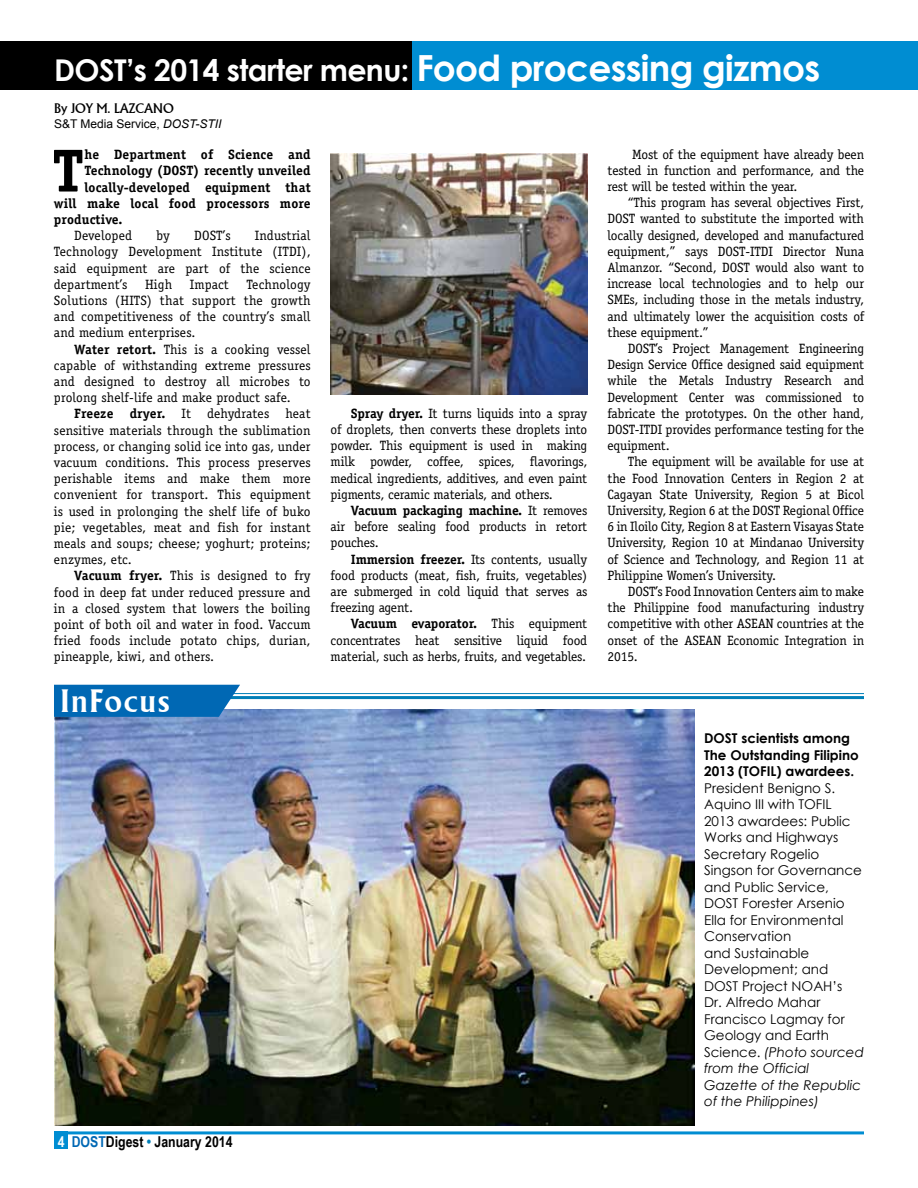
<style>
.page{position:relative;width:918px;height:1188px;background:#fff}
.page>*{position:absolute;margin:0;border:0;box-sizing:border-box;transform-origin:0 0}
.t1{font:700 60.75px "Officina Serif";color:#000}
.t2{font:700 31.5px "Alberta";letter-spacing:.05em;color:#fff}
.t3{font:700 30px "Century Gothic";letter-spacing:-.02em;color:#fff}
.t4{font:700 15px "Arial Narrow";color:#000}
.t5{font:13.5px/16.2px "Officina Serif";letter-spacing:-.01em;color:#000;text-align:justify}
.t6{font:13.5px/16.5px "Century Gothic";color:#000}
.t7{font:700 13.5px "Officina Serif";letter-spacing:.01em;color:#000}
.t8{font:700 13.5px/16.5px "Century Gothic";color:#000}
.t9{font:13.5px "Alberta";color:#000}
.t10{font:13.5px "Officina Serif";letter-spacing:.01em;color:#000}
.t11{font:12px "Arial";color:#000}
.s1{font-size:36px}
.s2{font-style:italic}
.s3{font-weight:700}
.s4{color:#fff}
.s5{color:#0068b4}
.s6{color:#007fb8}
</style>
<div class="page">
<hr style="left:54px;top:1131px;width:810px;height:3px;background:#008dd2">
<div style="left:54px;top:1132px;width:13px;height:17px;background:#008dd2"></div>
<img style="left:331px;top:154px;width:256px;height:240px">
<img style="left:55px;top:709px;width:640px;height:417px">
<div style="left:0;top:42px;width:416px;height:48px;background:#000"></div>
<div style="left:413px;top:42px;width:505px;height:48px;background:#008dd2"></div>
<hr style="left:54px;top:693px;width:810px;height:1px;background:#007fb8">
<hr style="left:54px;top:696px;width:810px;height:3px;background:#007fb8">
<svg style="left:54px;top:685px;width:186px;height:32px;background:#0a6db6"></svg>
<h3 class="t3" style="left:54px;top:47px;width:768px">DOST’s 2014 starter menu: <span class="s1">Food processing gizmos</span></h3>
<p class="t9" style="left:54px;top:101px;width:121px">BY JOY M. LAZCANO</p>
<p class="t11" style="left:54px;top:116px;width:169px">S&amp;T Media Service, <span class="s2">DOST-STII</span></p>
<h1 class="t1" style="left:52px;top:133px;width:33px">T</h1>
<p class="t7" style="left:84px;top:146px;width:228px">he Department of Science and</p>
<p class="t7" style="left:84px;top:162px;width:228px">Technology (DOST) recently unveiled</p>
<p class="t7" style="left:84px;top:179px;width:228px">locally-developed equipment that</p>
<p class="t7" style="left:54px;top:195px;width:258px">will make local food processors more</p>
<p class="t7" style="left:54px;top:211px;width:70px">productive.</p>
<p class="t10" style="left:74px;top:228px;width:59px">Developed</p>
<p class="t5" style="left:156px;top:227px;width:15px">by</p>
<p class="t5" style="left:194px;top:227px;width:38px">DOST’s</p>
<p class="t5" style="left:54px;top:227px;width:258px;text-indent:201px">Industrial Technology Development Institute (ITDI), said equipment are part of the science department’s</p>
<p class="t5" style="left:54px;top:276px;width:258px;text-indent:192px">Technology Solutions (HITS) that support the growth and competitiveness of the country’s small and medium enterprises.</p>
<p class="t5" style="left:54px;top:341px;width:258px;text-indent:20px"><span class="s3">Water retort.</span> This is a cooking vessel capable of withstanding extreme pressures and designed to destroy all microbes to prolong shelf-life and make product safe.</p>
<p class="t5" style="left:54px;top:406px;width:258px;text-indent:20px"><span class="s3">Freeze dryer.</span> It dehydrates heat sensitive materials through the sublimation process, or changing solid ice into gas, under vacuum conditions. This process preserves perishable items and make them more convenient for transport. This equipment is used in prolonging the shelf life of buko pie; vegetables, meat and fish for instant meals and soups; cheese; yoghurt; proteins; enzymes, etc.</p>
<p class="t5" style="left:54px;top:568px;width:258px;text-indent:20px"><span class="s3">Vacuum fryer.</span> This is designed to fry food in deep fat under reduced pressure and in a closed system that lowers the boiling point of both oil and water in food. Vaccum fried foods include potato chips, durian, pineapple, kiwi, and others.</p>
<p class="t5" style="left:145px;top:276px;width:29px">High</p>
<p class="t5" style="left:190px;top:276px;width:41px">Impact</p>
<h2 class="t2" style="left:60px;top:683px;width:111px">InFocus</h2>
<p class="t4" style="left:58px;top:1130px;width:176px"><span class="s4">4</span> <span class="s5">DOST</span>Digest <span class="s6">•</span> January 2014</p>
<p class="t5" style="left:331px;top:405px;width:258px;text-indent:20px"><span class="s3">Spray dryer.</span> It turns liquids into a spray of droplets, then converts these droplets into powder. This equipment is used in making milk powder, coffee, spices, flavorings, medical ingredients, additives, and even paint pigments, ceramic materials, and others.</p>
<p class="t5" style="left:331px;top:502px;width:258px;text-indent:20px"><span class="s3">Vacuum packaging machine.</span> It removes air before sealing food products in retort pouches.</p>
<p class="t5" style="left:331px;top:551px;width:258px;text-indent:20px"><span class="s3">Immersion freezer.</span> Its contents, usually food products (meat, fish, fruits, vegetables) are submerged in cold liquid that serves as freezing agent.</p>
<p class="t5" style="left:331px;top:616px;width:258px;text-indent:20px"><span class="s3">Vacuum evaporator.</span> This equipment concentrates heat sensitive liquid food material, such as herbs, fruits, and vegetables.</p>
<p class="t5" style="left:608px;top:146px;width:258px;text-indent:25px">Most of the equipment have already been tested in function and performance, and the rest will be tested within the year.</p>
<p class="t5" style="left:608px;top:195px;width:258px;text-indent:20px">“This program has several objectives First, DOST wanted to substitute the imported with locally designed, developed and manufactured equipment,” says DOST-ITDI Director Nuna Almanzor. “Second, DOST would also want to increase local technologies and to help our SMEs, including those in the metals industry, and ultimately lower the acquisition costs of these equipment.”</p>
<p class="t5" style="left:608px;top:340px;width:258px;text-indent:20px">DOST’s Project Management Engineering Design Service Office designed said equipment while the Metals Industry Research and Development Center was commissioned to fabricate the prototypes. On the other hand, DOST-ITDI provides performance testing for the equipment.</p>
<p class="t5" style="left:608px;top:454px;width:258px;text-indent:20px">The equipment will be available for use at the Food Innovation Centers in Region 2 at Cagayan State University, Region 5 at Bicol University, Region 6 at the DOST Regional Office 6 in Iloilo City, Region 8 at Eastern Visayas State University, Region 10 at Mindanao University of Science and Technology, and Region 11 at Philippine Women’s University.</p>
<p class="t5" style="left:608px;top:583px;width:258px;text-indent:20px">DOST’s Food Innovation Centers aim to make the Philippine food manufacturing industry competitive with other ASEAN countries at the onset of the ASEAN Economic Integration in 2015.</p>
<p class="t8" style="left:704px;top:730px;width:156px">DOST scientists among<br>The Outstanding Filipino<br>2013 (TOFIL) awardees.</p>
<p class="t6" style="left:704px;top:780px;width:161px">President Benigno S.<br>Aquino III with TOFIL<br>2013 awardees: Public<br>Works and Highways<br>Secretary Rogelio<br>Singson for Governance and Public Service,<br>DOST Forester Arsenio<br>Ella for Environmental<br>Conservation<br>and Sustainable<br>Development; and<br>DOST Project NOAH’s<br>Dr. Alfredo Mahar<br>Francisco Lagmay for<br>Geology and Earth<br>Science. <span class="s2">(Photo sourced from the Official<br>Gazette of the Republic of the Philippines)</span></p>
</div>
